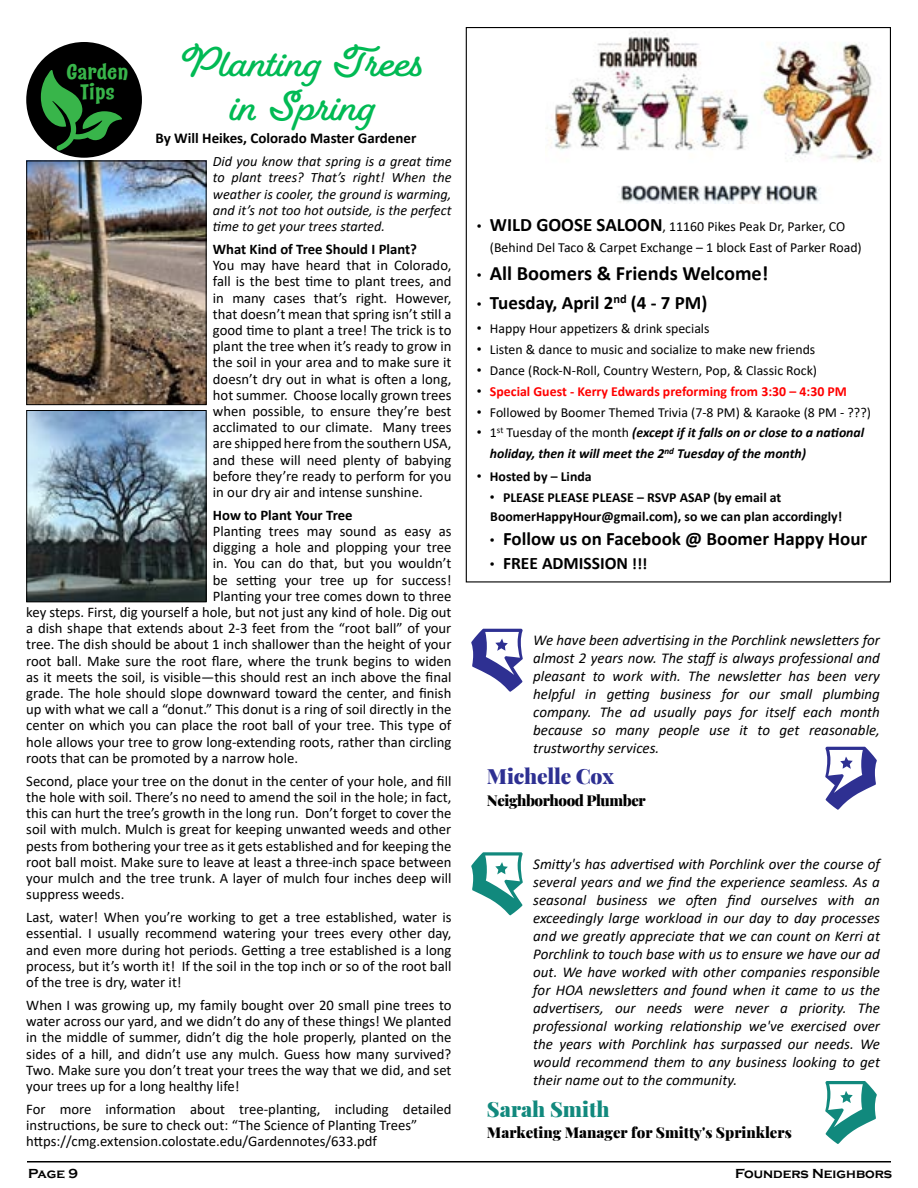
<style>
.page{position:relative;width:918px;height:1188px;background:#fff}
.page>*{position:absolute;margin:0;border:0;box-sizing:border-box;transform-origin:0 0}
.t1{font:160.5px "HWT American Chromatic";color:#2e3092}
.t2{font:160.5px "HWT American Chromatic";color:#11897d}
.t3{font:700 37.5px/43.5px "Fairwater Script";color:#01ba54;text-align:center}
.t4{font:900 21px "Playfair Display";letter-spacing:-.01em;color:#2e3092}
.t5{font:900 21px "Playfair Display";color:#11897d}
.t6{font:700 21px/20px "Catseye";color:#38b54a;text-align:center}
.t7{font:700 20.4px "Calibri";color:#000}
.t8{font:700 19.05px "Calibri";color:#000}
.t9{font:700 17.55px "Calibri";color:#000}
.t10{font:italic 15px/18px "Calibri";color:#000;text-align:justify}
.t11{font:900 15px "Playfair Display";color:#000}
.t12{font:700 15px "Calibri";color:#000}
.t13{font:900 15px "Playfair Display";letter-spacing:-.03em;color:#000}
.t14{font:14.7px/16.2px "Calibri";color:#000;text-align:justify}
.t15{font:700 14.7px "Calibri";color:#000}
.t16{font:italic 14.25px/16.2px "Calibri";color:#000;text-align:justify}
.t17{font:13.8px/21.1px "Calibri";color:#000}
.t18{font:italic 700 13.8px/20.5px "Calibri";color:#000}
.t19{font:700 13.8px/18.8px "Calibri";color:#000}
.t20{font:700 13.8px "Calibri";color:#f00}
.t21{font:700 13.5px "Copperplate Gothic";color:#000}
.s1{font-family:"Arial"}
.s2{font-weight:700;font-size:19.05px}
.s3{font-family:"Arial";font-weight:400;font-size:13.8px}
.s4{font-family:"Arial";font-weight:400;color:#000}
.s5{font-family:"Arial";font-weight:400;font-style:normal}
.s6{font-weight:400;font-style:normal}
.s7{font-family:"Arial";font-weight:400}
.s8{font-size:16.05px}
</style>
<div class="page">
<hr style="left:27px;top:1161px;width:864px;height:1px;background:#000">
<img style="left:546px;top:32px;width:335px;height:171px">
<div style="left:26px;top:42px;width:116px;height:116px;background:#000;border-radius:50%"></div>
<svg style="left:41px;top:70px;width:81px;height:81px"></svg>
<img style="left:28px;top:162px;width:177px;height:241px">
<div style="left:26px;top:160px;width:181px;height:245px;border:1px solid #000"></div>
<img style="left:28px;top:412px;width:177px;height:188px">
<div style="left:26px;top:410px;width:181px;height:192px;border:1px solid #000"></div>
<h2 class="t3" style="left:182px;top:42px;width:244px">Planting Trees in Spring</h2>
<p class="t12" style="left:155px;top:128px;width:262px">By Will Heikes, Colorado Master Gardener</p>
<p class="t16" style="left:213px;top:153px;width:240px">Did you know that spring is a great time to plant trees? That’s right! When the weather is cooler, the ground is warming, and it’s not too hot outside, is the perfect time to get your trees started.</p>
<p class="t15" style="left:213px;top:239px;width:206px">What Kind of Tree Should I Plant?</p>
<p class="t14" style="left:213px;top:257px;width:240px">You may have heard that in Colorado, fall is the best time to plant trees, and in many cases that’s right. However, that doesn’t mean that spring isn’t still a good time to plant a tree! The trick is to plant the tree when it’s ready to grow in the soil in your area and to make sure it doesn’t dry out in what is often a long, hot summer. Choose locally grown trees when possible, to ensure they’re best acclimated to our climate. Many trees are shipped here from the southern USA, and these will need plenty of babying before they’re ready to perform for you in our dry air and intense sunshine.</p>
<p class="t15" style="left:213px;top:505px;width:141px">How to Plant Your Tree</p>
<p class="t14" style="left:213px;top:523px;width:240px">Planting trees may sound as easy as</p>
<p class="t14" style="left:213px;top:539px;width:240px">digging a hole and plopping your tree</p>
<p class="t14" style="left:213px;top:555px;width:240px">in. You can do that, but you wouldn’t</p>
<p class="t14" style="left:213px;top:571px;width:240px">be setting your tree up for success!</p>
<p class="t14" style="left:213px;top:588px;width:240px">Planting your tree comes down to three</p>
<p class="t14" style="left:26px;top:604px;width:427px">key steps. First, dig yourself a hole, but not just any kind of hole. Dig out</p>
<p class="t14" style="left:26px;top:620px;width:427px">a dish shape that extends about 2-3 feet from the “root ball” of your</p>
<p class="t14" style="left:26px;top:636px;width:427px">tree. The dish should be about 1 inch shallower than the height of your</p>
<p class="t14" style="left:26px;top:652px;width:427px">root ball. Make sure the root flare, where the trunk begins to widen</p>
<p class="t14" style="left:26px;top:669px;width:427px">as it meets the soil, is visible—this should rest an inch above the final</p>
<p class="t14" style="left:26px;top:685px;width:427px">grade. The hole should slope downward toward the center, and finish</p>
<p class="t14" style="left:26px;top:701px;width:427px">up with what we call a “donut.” This donut is a ring of soil directly in the</p>
<p class="t14" style="left:26px;top:717px;width:427px">center on which you can place the root ball of your tree. This type of</p>
<p class="t14" style="left:26px;top:733px;width:427px">hole allows your tree to grow long-extending roots, rather than circling</p>
<p class="t14" style="left:26px;top:750px;width:273px">roots that can be promoted by a narrow hole.</p>
<p class="t14" style="left:26px;top:772px;width:427px">Second, place your tree on the donut in the center of your hole, and fill the hole with soil. There’s no need to amend the soil in the hole; in fact, this can hurt the tree’s growth in the long run. Don’t forget to cover the soil with mulch. Mulch is great for keeping unwanted weeds and other pests from bothering your tree as it gets established and for keeping the root ball moist. Make sure to leave at least a three-inch space between your mulch and the tree trunk. A layer of mulch four inches deep will suppress weeds.</p>
<p class="t14" style="left:26px;top:909px;width:427px">Last, water! When you’re working to get a tree established, water is essential. I usually recommend watering your trees every other day, and even more during hot periods. Getting a tree established is a long process, but it’s worth it! If the soil in the top inch or so of the root ball of the tree is dry, water it!</p>
<p class="t14" style="left:26px;top:997px;width:427px">When I was growing up, my family bought over 20 small pine trees to water across our yard, and we didn’t do any of these things! We planted in the middle of summer, didn’t dig the hole properly, planted on the sides of a hill, and didn’t use any mulch. Guess how many survived?<br>Two. Make sure you don’t treat your trees the way that we did, and set your trees up for a long healthy life!</p>
<p class="t14" style="left:26px;top:1101px;width:427px;text-align:left">For more information about tree-planting, including detailed instructions, be sure to check out: “The Science of Planting Trees” https://cmg.extension.colostate.edu/Gardennotes/633.pdf</p>
<h3 class="t6" style="left:67px;top:62px;width:63px">Garden<br>Tips</h3>
<p class="t17" style="left:490px;top:215px;width:373px;text-indent:-13px"><span class="s1">•</span> <span class="s2">WILD GOOSE SALOON</span>, 11160 Pikes Peak Dr, Parker, CO (Behind Del Taco &amp; Carpet Exchange – 1 block East of Parker Road)</p>
<h3 class="t7" style="left:477px;top:259px;width:293px"><span class="s3">•</span> All Boomers &amp; Friends Welcome!</h3>
<p class="t8" style="left:477px;top:290px;width:232px"><span class="s3">•</span> Tuesday, April 2<sup>nd</sup> (4 - 7 PM)</p>
<p class="t17" style="left:477px;top:318px;width:234px"><span class="s1">•</span> Happy Hour appetizers &amp; drink specials</p>
<p class="t17" style="left:477px;top:338px;width:340px"><span class="s1">•</span> Listen &amp; dance to music and socialize to make new friends</p>
<p class="t17" style="left:477px;top:359px;width:342px"><span class="s1">•</span> Dance (Rock-N-Roll, Country Western, Pop, &amp; Classic Rock)</p>
<p class="t20" style="left:477px;top:381px;width:372px"><span class="s4">•</span> Special Guest - Kerry Edwards preforming from 3:30 – 4:30 PM</p>
<p class="t17" style="left:477px;top:401px;width:396px"><span class="s1">•</span> Followed by Boomer Themed Trivia (7-8 PM) &amp; Karaoke (8 PM - ???)</p>
<p class="t18" style="left:490px;top:422px;width:376px;text-indent:-13px"><span class="s5">•</span> <span class="s6">1</span><sup>st</sup> <span class="s6">Tuesday of the month</span> (except if it falls on or close to a national holiday, then it will meet the 2<sup>nd</sup> Tuesday of the month)</p>
<p class="t19" style="left:477px;top:467px;width:116px"><span class="s7">•</span> Hosted by – Linda</p>
<p class="t19" style="left:490px;top:488px;width:354px"><span class="s7">•</span> PLEASE PLEASE PLEASE – RSVP ASAP (by email at<br>BoomerHappyHour@gmail.com), so we can plan accordingly!</p>
<p class="t8" style="left:490px;top:525px;width:379px"><span class="s3">•</span> Follow us on Facebook @ Boomer Happy Hour</p>
<p class="t9" style="left:490px;top:551px;width:159px"><span class="s3">•</span> FREE ADMISSION <span class="s8">!!!</span></p>
<p class="t10" style="left:533px;top:630px;width:348px">We have been advertising in the Porchlink newsletters for almost 2 years now. The staff is always professional and pleasant to work with. The newsletter has been very helpful in getting business for our small plumbing company. The ad usually pays for itself each month because so many people use it to get reasonable, trustworthy services.</p>
<h1 class="t1" style="left:822px;top:654px;width:59px">,</h1>
<h3 class="t4" style="left:487px;top:759px;width:128px">Michelle Cox</h3>
<p class="t13" style="left:487px;top:789px;width:160px">Neighborhood Plumber</p>
<p class="t10" style="left:533px;top:854px;width:348px">Smitty's has advertised with Porchlink over the course of several years and we find the experience seamless. As a seasonal business we often find ourselves with an exceedingly large workload in our day to day processes and we greatly appreciate that we can count on Kerri at Porchlink to touch base with us to ensure we have our ad out. We have worked with other companies responsible for HOA newsletters and found when it came to us the advertisers, our needs were never a priority. The professional working relationship we've exercised over the years with Porchlink has surpassed our needs. We would recommend them to any business looking to get their name out to the community.</p>
<h3 class="t5" style="left:487px;top:1092px;width:124px">Sarah Smith</h3>
<p class="t11" style="left:487px;top:1120px;width:306px">Marketing Manager for Smitty's Sprinklers</p>
<h1 class="t2" style="left:822px;top:988px;width:59px">,</h1>
<p class="t21" style="left:28px;top:1166px;width:51px">Page 9</p>
<p class="t21" style="left:735px;top:1166px;width:159px">Founders Neighbors</p>
</div>
